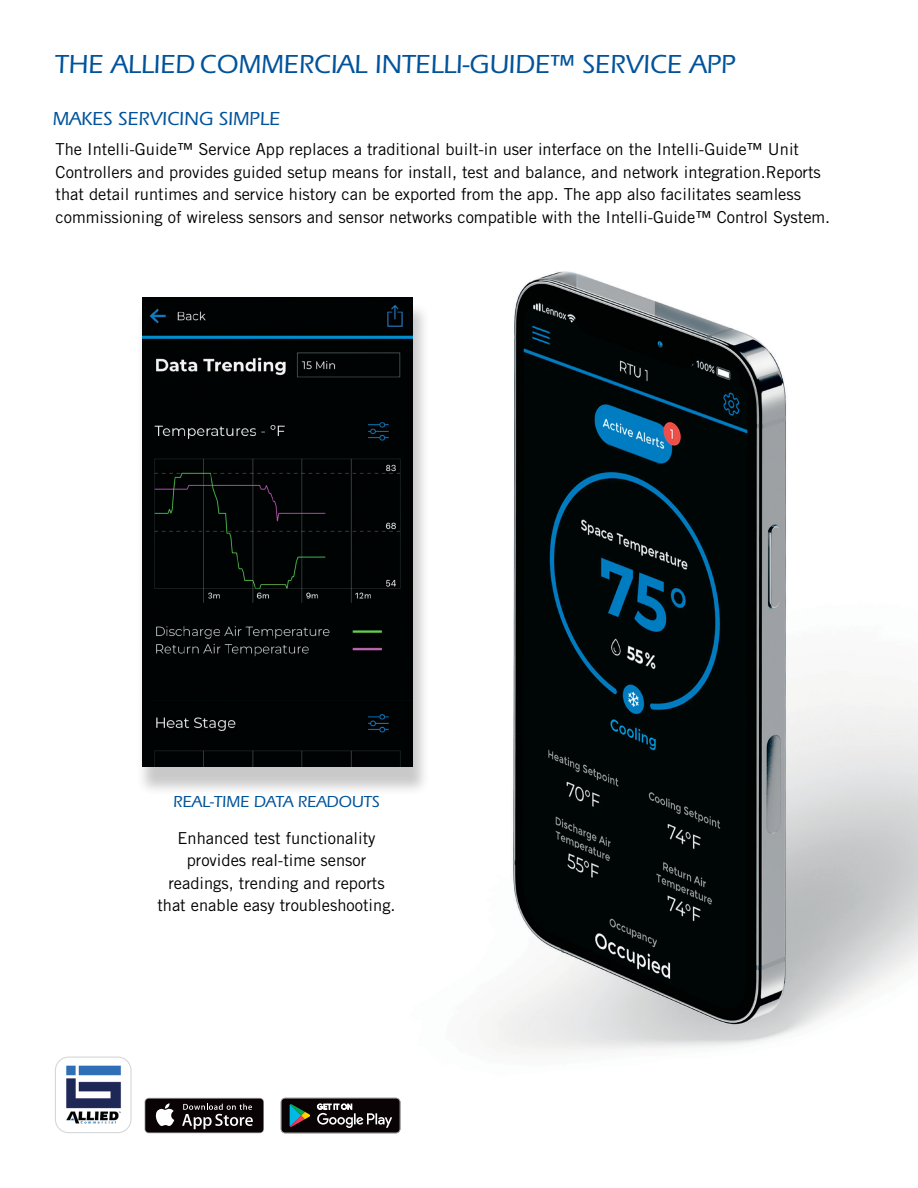
<style>
.page{position:relative;width:918px;height:1188px;background:#fff}
.page>*{position:absolute;margin:0;border:0;box-sizing:border-box;transform-origin:0 0}
.t1{font:500 27px "ITC Eras Std";color:#00539b}
.t2{font:500 19.5px "ITC Eras Std";color:#00539b}
.t3{font:16.5px/22.5px "Trade Gothic LT Std";color:#000}
.heads{font:500 16.5px "ITC Eras Std";color:#00539b}
</style>
<div class="page">
<img style="left:142px;top:271px;width:776px;height:863px">
<div style="left:136px;top:302px;width:295px;height:494px;background:#231f20;opacity:.24"></div>
<img style="left:143px;top:297px;width:269px;height:470px">
<svg style="left:144px;top:1098px;width:120px;height:35px"></svg>
<div style="left:145px;top:1099px;width:118px;height:34px;background:#090305;border-radius:3px"></div>
<svg style="left:155px;top:1103px;width:19px;height:23px"></svg>
<svg style="left:182px;top:1104px;width:71px;height:25px"></svg>
<svg style="left:280px;top:1096px;width:122px;height:38px"></svg>
<svg style="left:281px;top:1098px;width:119px;height:35px;background:#2f3030"></svg>
<img style="left:55px;top:1057px;width:75px;height:76px">
<div style="left:55px;top:1057px;width:77px;height:76px;border:1px solid #d6d7d9;border-radius:13px"></div>
<p class="t1" style="left:55px;top:49px;width:682px">THE ALLIED COMMERCIAL INTELLI-GUIDE™ SERVICE APP</p>
<p class="t2" style="left:53px;top:108px;width:229px">MAKES SERVICING SIMPLE</p>
<p class="t3" style="left:56px;top:138px;width:776px">The Intelli-Guide™ Service App replaces a traditional built-in user interface on the Intelli-Guide™ Unit Controllers and provides guided setup means for install, test and balance, and network integration.Reports that detail runtimes and service history can be exported from the app. The app also facilitates seamless commissioning of wireless sensors and sensor networks compatible with the Intelli-Guide™ Control System.</p>
<p class="heads" style="left:173px;top:793px;width:208px">REAL-TIME DATA READOUTS</p>
<p class="t3" style="left:157px;top:826px;width:240px;text-align:center">Enhanced test functionality provides real-time sensor readings, trending and reports that enable easy troubleshooting.</p>
</div>
